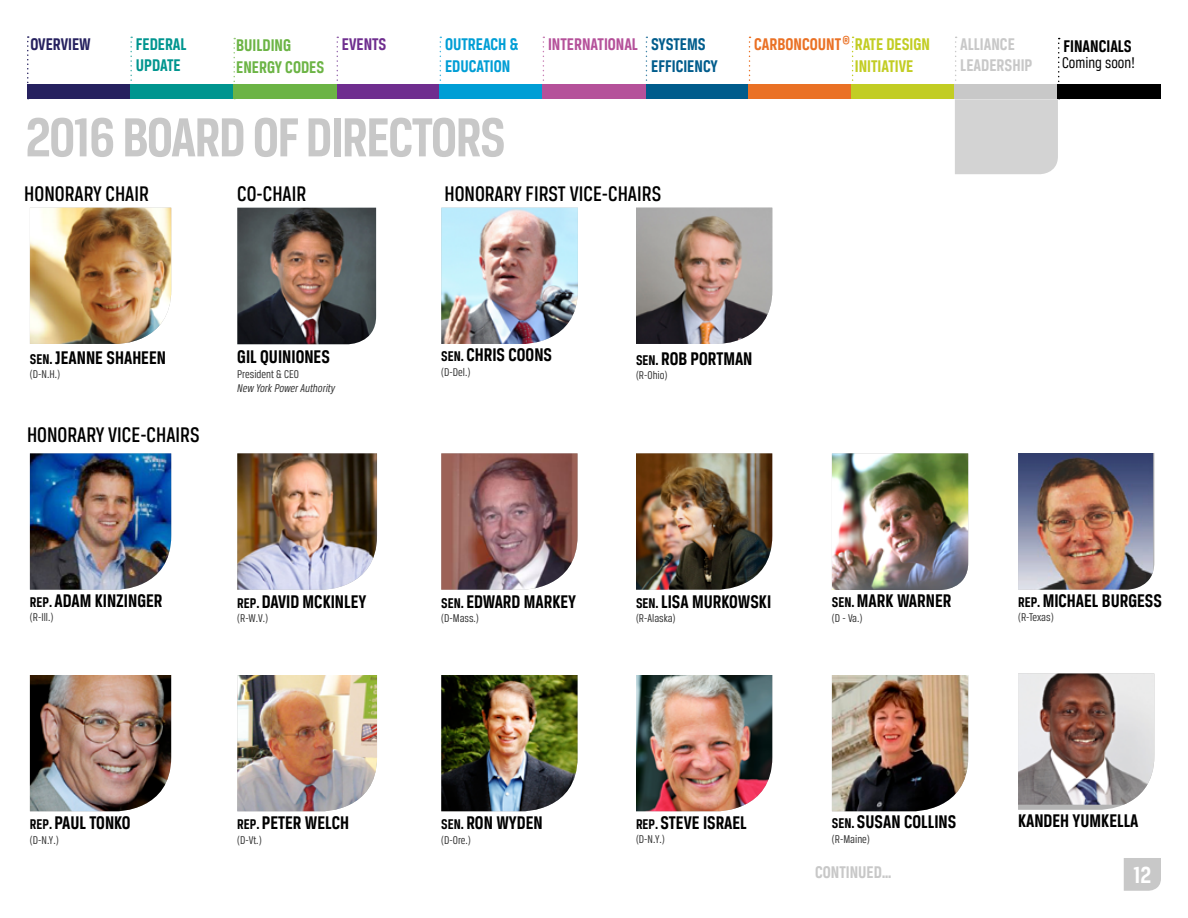
<style>
.page{position:relative;width:1188px;height:918px;background:#fff}
.page>*{position:absolute;margin:0;border:0;box-sizing:border-box;transform-origin:0 0}
.t1{font:700 58.5px "Breuer Condensed";letter-spacing:-.025em;color:#c8c8c8}
.t2{font:700 24.9px "Breuer Condensed";color:#fff}
.t3{font:500 22.5px "Breuer Condensed";color:#000}
.t4{font:700 19.5px "Breuer Condensed";color:#000}
.t5{font:700 18px/21.6px "Breuer Condensed";color:#c2cd23}
.t6{font:700 18px/21px "Breuer Condensed";color:#c8c8c8}
.t7{font:700 18px "Breuer Condensed";color:#6cb445}
.t8{font:700 18px/21.6px "Breuer Condensed";color:#009ed5}
.t9{font:700 18px/21.6px "Breuer Condensed";color:#005c8c}
.t10{font:700 18px/21px "Breuer Condensed";color:#00958f}
.t11{font:700 18px "Breuer Condensed";color:#b5519a}
.t12{font:700 18px "Breuer Condensed";color:#000}
.t13{font:700 18px "Breuer Condensed";color:#26215f}
.t14{font:700 18px "Breuer Condensed";color:#6f2e8f}
.t15{font:16.5px "Breuer Condensed";color:#000}
.t16{font:12px "Breuer Condensed";color:#333}
.t17{font:italic 12px "Breuer Condensed";color:#333}
.t18{font:700 12px "Breuer Condensed";color:#ea7125}
.s1{color:#ea7125}
.s2{font-size:15px}
</style>
<div class="page">
<svg style="left:1124px;top:858px;width:37px;height:33px"></svg>
<img style="left:832px;top:453px;width:136px;height:137px">
<img style="left:636px;top:675px;width:136px;height:136px">
<img style="left:30px;top:208px;width:141px;height:136px">
<img style="left:441px;top:208px;width:137px;height:136px">
<img style="left:30px;top:453px;width:141px;height:137px">
<img style="left:237px;top:675px;width:140px;height:136px">
<img style="left:441px;top:675px;width:137px;height:136px">
<img style="left:636px;top:453px;width:136px;height:137px">
<img style="left:30px;top:675px;width:141px;height:136px">
<img style="left:832px;top:675px;width:136px;height:136px">
<img style="left:636px;top:208px;width:136px;height:136px">
<img style="left:441px;top:453px;width:137px;height:137px">
<img style="left:237px;top:208px;width:139px;height:136px">
<img style="left:237px;top:453px;width:140px;height:137px">
<img style="left:1018px;top:453px;width:135px;height:137px">
<svg style="left:1018px;top:805px;width:105px;height:5px"></svg>
<img style="left:1018px;top:674px;width:136px;height:131px">
<div style="left:27px;top:85px;width:103px;height:14px;background:#26215f"></div>
<svg style="left:27px;top:36px;width:2px;height:49px"></svg>
<svg style="left:130px;top:37px;width:2px;height:48px"></svg>
<div style="left:130px;top:85px;width:103px;height:14px;background:#00958f"></div>
<svg style="left:337px;top:37px;width:1px;height:48px"></svg>
<div style="left:337px;top:85px;width:103px;height:14px;background:#6f2e8f"></div>
<svg style="left:440px;top:37px;width:1px;height:48px"></svg>
<div style="left:440px;top:85px;width:103px;height:14px;background:#009ed5"></div>
<svg style="left:646px;top:37px;width:1px;height:48px"></svg>
<div style="left:646px;top:85px;width:103px;height:14px;background:#005c8c"></div>
<svg style="left:543px;top:37px;width:1px;height:48px"></svg>
<div style="left:543px;top:85px;width:103px;height:14px;background:#b5519a"></div>
<svg style="left:749px;top:37px;width:2px;height:48px"></svg>
<div style="left:749px;top:85px;width:103px;height:14px;background:#ea7125"></div>
<svg style="left:852px;top:37px;width:2px;height:48px"></svg>
<div style="left:852px;top:85px;width:103px;height:14px;background:#c2cd23"></div>
<div style="left:1058px;top:85px;width:103px;height:14px;background:#000"></div>
<svg style="left:955px;top:37px;width:105px;height:137px"></svg>
<div style="left:233px;top:85px;width:104px;height:14px;background:#6cb445"></div>
<svg style="left:233px;top:38px;width:2px;height:47px"></svg>
<p class="t18" style="left:842px;top:33px;width:9px">®</p>
<p class="t13" style="left:30px;top:34px;width:62px">OVERVIEW</p>
<p class="t10" style="left:136px;top:34px;width:52px">FEDERAL<br>UPDATE</p>
<p class="t14" style="left:342px;top:34px;width:46px">EVENTS</p>
<p class="t8" style="left:445px;top:33px;width:75px">OUTREACH &amp;<br>EDUCATION</p>
<p class="t9" style="left:651px;top:33px;width:68px">SYSTEMS<br>EFFICIENCY</p>
<p class="t11" style="left:548px;top:34px;width:91px">INTERNATIONAL</p>
<p class="t5" style="left:855px;top:33px;width:77px;text-indent:-101px"><span class="s1">CARBONCOUNT</span> RATE DESIGN<br>INITIATIVE</p>
<p class="t6" style="left:960px;top:34px;width:74px">ALLIANCE<br>LEADERSHIP</p>
<p class="t7" style="left:236px;top:36px;width:56px">BUILDING</p>
<p class="t12" style="left:1064px;top:36px;width:70px">FINANCIALS</p>
<p class="t7" style="left:236px;top:57px;width:90px">ENERGY CODES</p>
<p class="t15" style="left:1062px;top:54px;width:74px">Coming soon!</p>
<h1 class="t1" style="left:26px;top:105px;width:482px">2016 BOARD OF DIRECTORS</h1>
<p class="t3" style="left:24px;top:181px;width:126px">HONORARY CHAIR</p>
<p class="t3" style="left:237px;top:181px;width:70px">C0-CHAIR</p>
<p class="t3" style="left:444px;top:181px;width:218px">HONORARY FIRST VICE-CHAIRS</p>
<p class="t4" style="left:30px;top:347px;width:138px"><span class="s2">SEN.</span> JEANNE SHAHEEN</p>
<p class="t16" style="left:30px;top:368px;width:32px">(D-N.H.)</p>
<p class="t3" style="left:27px;top:423px;width:174px">HONORARY VICE-CHAIRS</p>
<p class="t4" style="left:237px;top:346px;width:94px">GIL QUINIONES</p>
<p class="t16" style="left:237px;top:367px;width:63px">President &amp; CEO</p>
<p class="t17" style="left:237px;top:382px;width:99px">New York Power Authority</p>
<p class="t4" style="left:30px;top:590px;width:134px"><span class="s2">REP.</span> ADAM KINZINGER</p>
<p class="t16" style="left:30px;top:611px;width:25px">(R-Ill.)</p>
<p class="t4" style="left:237px;top:591px;width:131px"><span class="s2">REP.</span> DAVID MCKINLEY</p>
<p class="t16" style="left:237px;top:612px;width:32px">(R-W.V.)</p>
<p class="t4" style="left:441px;top:344px;width:112px"><span class="s2">SEN.</span> CHRIS COONS</p>
<p class="t16" style="left:441px;top:366px;width:31px">(D-Del.)</p>
<p class="t4" style="left:636px;top:348px;width:118px"><span class="s2">SEN.</span> ROB PORTMAN</p>
<p class="t16" style="left:636px;top:369px;width:33px">(R-Ohio)</p>
<p class="t4" style="left:441px;top:591px;width:136px"><span class="s2">SEN.</span> EDWARD MARKEY</p>
<p class="t16" style="left:441px;top:612px;width:39px">(D-Mass.)</p>
<p class="t4" style="left:636px;top:591px;width:137px"><span class="s2">SEN.</span> LISA MURKOWSKI</p>
<p class="t16" style="left:636px;top:612px;width:41px">(R-Alaska)</p>
<p class="t4" style="left:832px;top:590px;width:121px"><span class="s2">SEN.</span> MARK WARNER</p>
<p class="t16" style="left:832px;top:611px;width:32px">(D - Va.)</p>
<p class="t4" style="left:1018px;top:590px;width:145px"><span class="s2">REP.</span> MICHAEL BURGESS</p>
<p class="t16" style="left:1018px;top:611px;width:37px">(R-Texas)</p>
<p class="t4" style="left:30px;top:812px;width:102px"><span class="s2">REP.</span> PAUL TONKO</p>
<p class="t16" style="left:30px;top:833px;width:30px">(D-N.Y.)</p>
<p class="t4" style="left:237px;top:812px;width:113px"><span class="s2">REP.</span> PETER WELCH</p>
<p class="t16" style="left:237px;top:833px;width:26px">(D-Vt.)</p>
<p class="t4" style="left:441px;top:812px;width:103px"><span class="s2">SEN.</span> RON WYDEN</p>
<p class="t16" style="left:441px;top:833px;width:31px">(D-Ore.)</p>
<p class="t4" style="left:636px;top:812px;width:112px"><span class="s2">REP.</span> STEVE ISRAEL</p>
<p class="t16" style="left:636px;top:833px;width:30px">(D-N.Y.)</p>
<p class="t4" style="left:832px;top:811px;width:126px"><span class="s2">SEN.</span> SUSAN COLLINS</p>
<p class="t16" style="left:832px;top:832px;width:40px">(R-Maine)</p>
<p class="t6" style="left:815px;top:861px;width:78px">CONTINUED…</p>
<p class="t4" style="left:1018px;top:810px;width:122px">KANDEH YUMKELLA</p>
<p class="t2" style="left:1133px;top:861px;width:19px">12</p>
</div>
